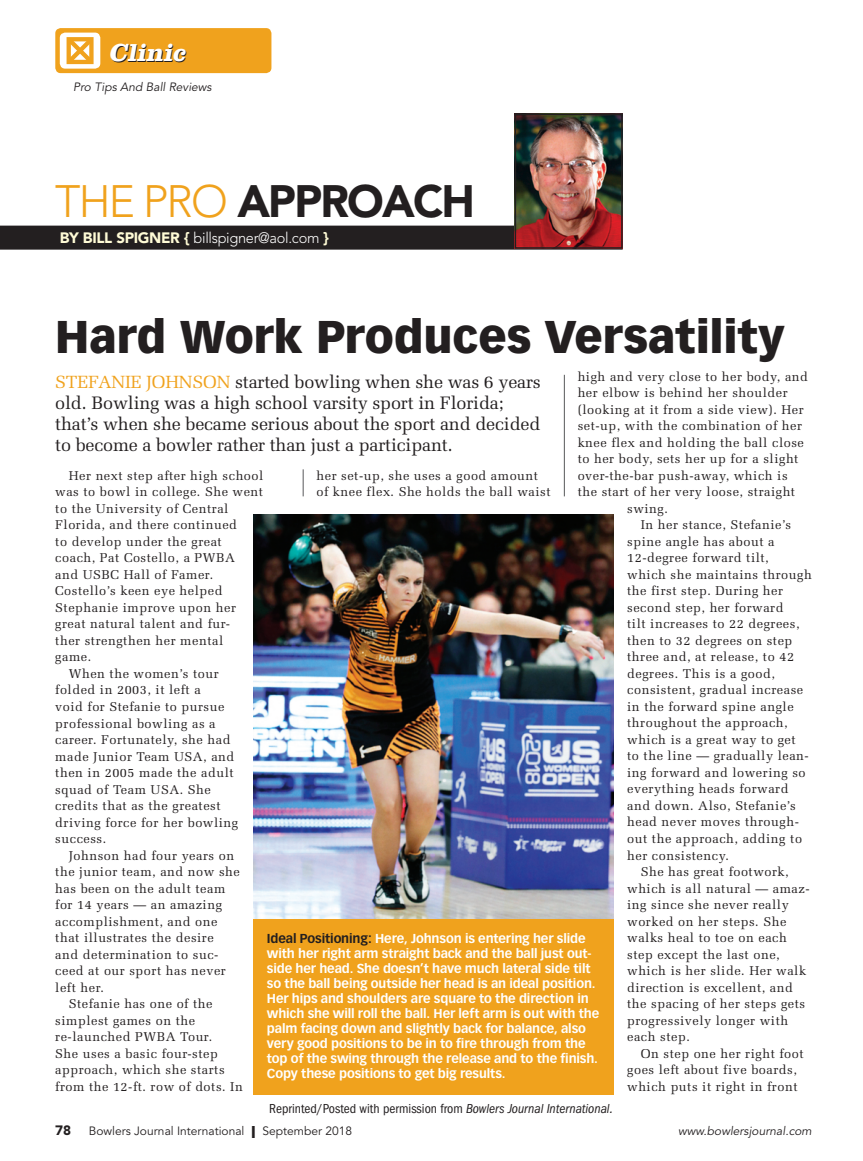
<style>
.page{position:relative;width:863px;height:1161px;background:#fff}
.page>*{position:absolute;margin:0;border:0;box-sizing:border-box;transform-origin:0 0}
.t1{font:900 45px "Vectora LH";letter-spacing:-.005em;color:#231f20}
.t2{font:900 45px "Avenir";letter-spacing:-.04em;color:#231f20}
.t3{font:italic 700 25.5px "Clarendon";color:#fff}
.t4{font:18px/21px "Melior";letter-spacing:-.01em;color:#231f20}
.t5{font:300 15px "Avenir";letter-spacing:-.02em;color:#fff}
.t6{font:condensed 13.5px "Franklin Gothic";color:#231f20}
.t7{font:900 13.5px "Avenir";color:#231f20}
.t8{font:12.75px/16.5px "Melior";letter-spacing:.04em;color:#231f20}
.t9{font:700 12.75px/15px "Vectora LH";letter-spacing:-.01em;color:#fff}
.t10{font:italic 12px "Avenir";color:#231f20}
.t11{font:12px "Avenir";color:#231f20}
.s1{font-weight:300;color:#f0a21d}
.s2{font-weight:900;color:#fffbd6}
.s3{font-size:17.7px;color:#f0a21d}
.s4{color:#231f20}
.s5{font-style:italic}
.s6{font-weight:900}
</style>
<div class="page">
<div style="left:55px;top:28px;width:216px;height:45px;background:#f0a21d;border-radius:5px"></div>
<div style="left:60px;top:33px;width:40px;height:36px;background:#fff;border-radius:5px"></div>
<svg style="left:66px;top:37px;width:28px;height:28px"></svg>
<div style="left:0;top:225px;width:622px;height:24px;background:#231f20"></div>
<img style="left:517px;top:117px;width:102px;height:129px">
<div style="left:514px;top:114px;width:108px;height:135px;border:2px solid #231f20"></div>
<svg style="left:303px;top:469px;width:1px;height:27px"></svg>
<hr style="left:564px;top:375px;width:1px;height:121px;background:#57585a">
<img style="left:253px;top:514px;width:360px;height:405px">
<div style="left:253px;top:919px;width:360px;height:176px;background:#f0a21d"></div>
<h2 class="t3" style="left:109px;top:44px;width:82px">Clinic</h2>
<p class="t10" style="left:73px;top:82px;width:140px">Pro Tips And Ball Reviews</p>
<h1 class="t2" style="left:55px;top:183px;width:421px"><span class="s1">THE PRO</span> APPROACH</h1>
<p class="t5" style="left:60px;top:231px;width:270px"><span class="s2">BY BILL SPIGNER {</span> billspigner@aol.com <span class="s2">}</span></p>
<h1 class="t1" style="left:55px;top:317px;width:730px">Hard Work Produces Versatility</h1>
<p class="t8" style="left:577px;top:369px;width:232px">high and very close to her body, and</p>
<p class="t8" style="left:577px;top:386px;width:211px">her elbow is behind her shoulder</p>
<p class="t8" style="left:577px;top:402px;width:227px">(looking at it from a side view). Her</p>
<p class="t8" style="left:577px;top:419px;width:226px">set-up, with the combination of her</p>
<p class="t8" style="left:577px;top:435px;width:228px">knee flex and holding the ball close</p>
<p class="t8" style="left:577px;top:452px;width:222px">to her body, sets her up for a slight</p>
<p class="t8" style="left:577px;top:468px;width:211px">over-the-bar push-away, which is</p>
<p class="t8" style="left:577px;top:485px;width:219px">the start of her very loose, straight</p>
<p class="t8" style="left:627px;top:501px;width:42px">swing.</p>
<p class="t8" style="left:640px;top:518px;width:152px">In her stance, Stefanie’s</p>
<p class="t8" style="left:627px;top:534px;width:149px">spine angle has about a</p>
<p class="t8" style="left:627px;top:551px;width:143px">12-degree forward tilt,</p>
<p class="t8" style="left:627px;top:567px;width:186px">which she maintains through</p>
<p class="t8" style="left:627px;top:584px;width:157px">the first step. During her</p>
<p class="t8" style="left:627px;top:600px;width:158px">second step, her forward</p>
<p class="t8" style="left:627px;top:617px;width:174px">tilt increases to 22 degrees,</p>
<p class="t8" style="left:627px;top:633px;width:167px">then to 32 degrees on step</p>
<p class="t8" style="left:627px;top:650px;width:168px">three and, at release, to 42</p>
<p class="t8" style="left:627px;top:666px;width:149px">degrees. This is a good,</p>
<p class="t8" style="left:627px;top:683px;width:177px">consistent, gradual increase</p>
<p class="t8" style="left:627px;top:699px;width:168px">in the forward spine angle</p>
<p class="t8" style="left:627px;top:716px;width:162px">throughout the approach,</p>
<p class="t8" style="left:627px;top:732px;width:170px">which is a great way to get</p>
<p class="t8" style="left:627px;top:749px;width:183px">to the line — gradually lean-</p>
<p class="t8" style="left:627px;top:765px;width:180px">ing forward and lowering so</p>
<p class="t8" style="left:627px;top:782px;width:163px">everything heads forward</p>
<p class="t8" style="left:627px;top:798px;width:170px">and down. Also, Stefanie’s</p>
<p class="t8" style="left:627px;top:815px;width:173px">head never moves through-</p>
<p class="t8" style="left:627px;top:831px;width:176px">out the approach, adding to</p>
<p class="t8" style="left:627px;top:848px;width:103px">her consistency.</p>
<p class="t8" style="left:640px;top:864px;width:149px">She has great footwork,</p>
<p class="t8" style="left:627px;top:881px;width:184px">which is all natural — amaz-</p>
<p class="t8" style="left:627px;top:897px;width:163px">ing since she never really</p>
<p class="t8" style="left:627px;top:914px;width:161px">worked on her steps. She</p>
<p class="t8" style="left:627px;top:930px;width:161px">walks heal to toe on each</p>
<p class="t8" style="left:627px;top:947px;width:154px">step except the last one,</p>
<p class="t8" style="left:627px;top:963px;width:180px">which is her slide. Her walk</p>
<p class="t8" style="left:627px;top:980px;width:167px">direction is excellent, and</p>
<p class="t8" style="left:627px;top:996px;width:179px">the spacing of her steps gets</p>
<p class="t8" style="left:627px;top:1013px;width:162px">progressively longer with</p>
<p class="t8" style="left:627px;top:1029px;width:64px">each step.</p>
<p class="t8" style="left:640px;top:1046px;width:164px">On step one her right foot</p>
<p class="t8" style="left:627px;top:1062px;width:171px">goes left about five boards,</p>
<p class="t8" style="left:627px;top:1079px;width:172px">which puts it right in front</p>
<h3 class="t4" style="left:55px;top:373px;width:487px"><span class="s3">STEFANIE JOHNSON</span> started bowling when she was 6 years old. Bowling was a high school varsity sport in Florida; that’s when she became serious about the sport and decided to become a bowler rather than just a participant.</h3>
<p class="t8" style="left:316px;top:468px;width:236px">her set-up, she uses a good amount of knee flex. She holds the ball waist</p>
<p class="t8" style="left:69px;top:468px;width:196px">Her next step after high school</p>
<p class="t8" style="left:55px;top:485px;width:209px">was to bowl in college. She went</p>
<p class="t8" style="left:55px;top:501px;width:175px">to the University of Central</p>
<p class="t8" style="left:55px;top:518px;width:183px">Florida, and there continued</p>
<p class="t8" style="left:55px;top:534px;width:168px">to develop under the great</p>
<p class="t8" style="left:55px;top:551px;width:181px">coach, Pat Costello, a PWBA</p>
<p class="t8" style="left:55px;top:567px;width:159px">and USBC Hall of Famer.</p>
<p class="t8" style="left:55px;top:584px;width:169px">Costello’s keen eye helped</p>
<p class="t8" style="left:55px;top:600px;width:182px">Stephanie improve upon her</p>
<p class="t8" style="left:55px;top:617px;width:176px">great natural talent and fur-</p>
<p class="t8" style="left:55px;top:633px;width:169px">ther strengthen her mental</p>
<p class="t8" style="left:55px;top:650px;width:38px">game.</p>
<p class="t8" style="left:69px;top:666px;width:151px">When the women’s tour</p>
<p class="t8" style="left:55px;top:683px;width:147px">folded in 2003, it left a</p>
<p class="t8" style="left:55px;top:699px;width:171px">void for Stefanie to pursue</p>
<p class="t8" style="left:55px;top:716px;width:162px">professional bowling as a</p>
<p class="t8" style="left:55px;top:732px;width:177px">career. Fortunately, she had</p>
<p class="t8" style="left:55px;top:749px;width:180px">made Junior Team USA, and</p>
<p class="t8" style="left:55px;top:765px;width:180px">then in 2005 made the adult</p>
<p class="t8" style="left:55px;top:782px;width:157px">squad of Team USA. She</p>
<p class="t8" style="left:55px;top:798px;width:167px">credits that as the greatest</p>
<p class="t8" style="left:55px;top:815px;width:184px">driving force for her bowling</p>
<p class="t8" style="left:55px;top:831px;width:53px">success.</p>
<p class="t8" style="left:69px;top:848px;width:167px">Johnson had four years on</p>
<p class="t8" style="left:55px;top:864px;width:186px">the junior team, and now she</p>
<p class="t8" style="left:55px;top:881px;width:171px">has been on the adult team</p>
<p class="t8" style="left:55px;top:897px;width:168px">for 14 years — an amazing</p>
<p class="t8" style="left:55px;top:914px;width:164px">accomplishment, and one</p>
<p class="t8" style="left:55px;top:930px;width:160px">that illustrates the desire</p>
<p class="t8" style="left:55px;top:947px;width:165px">and determination to suc-</p>
<p class="t8" style="left:55px;top:963px;width:172px">ceed at our sport has never</p>
<p class="t8" style="left:55px;top:980px;width:50px">left her.</p>
<p class="t8" style="left:69px;top:996px;width:145px">Stefanie has one of the</p>
<p class="t8" style="left:55px;top:1013px;width:141px">simplest games on the</p>
<p class="t8" style="left:55px;top:1029px;width:158px">re-launched PWBA Tour.</p>
<p class="t8" style="left:55px;top:1046px;width:164px">She uses a basic four-step</p>
<p class="t8" style="left:55px;top:1062px;width:171px">approach, which she starts</p>
<p class="t8" style="left:55px;top:1079px;width:189px">from the 12-ft. row of dots. In</p>
<p class="t9" style="left:267px;top:931px;width:334px"><span class="s4">Ideal Positioning:</span> Here, Johnson is entering her slide with her right arm straight back and the ball just out&shy;side her head. She doesn’t have much lateral side tilt so the ball being outside her head is an ideal position.<br>Her hips and shoulders are square to the direction in which she will roll the ball. Her left arm is out with the palm facing down and slightly back for balance, also very good positions to be in to fire through from the top of the swing through the release and to the finish.<br>Copy these positions to get big results.</p>
<p class="t6" style="left:269px;top:1103px;width:345px">Reprinted/Posted with permission from <span class="s5">Bowlers Journal International.</span></p>
<p class="t7" style="left:55px;top:1124px;width:17px">78</p>
<p class="t11" style="left:89px;top:1125px;width:265px">Bowlers Journal International <span class="s6">|</span> September 2018</p>
<p class="t10" style="left:678px;top:1125px;width:135px">www.bowlersjournal.com</p>
</div>
